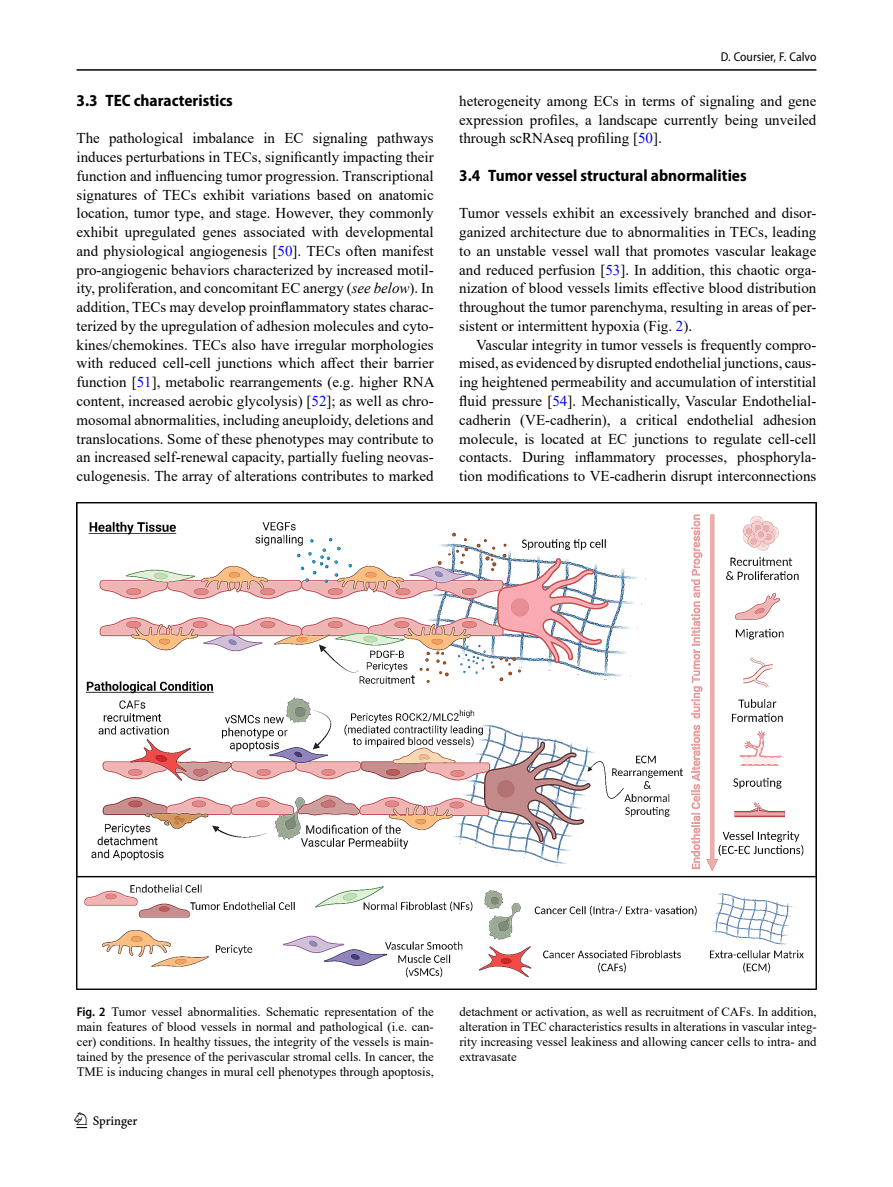
<style>
.page{position:relative;width:893px;height:1187px;background:#fff}
.page>*{position:absolute;margin:0;border:0;box-sizing:border-box;transform-origin:0 0}
.t1{font:22.5px "Springnew";color:#000}
.Head_2{font:700 semi-condensed 16.5px "Myriad Pro";color:#000}
.Body_Text{font:15px/18.8px "Times New Roman";color:#000;text-align:justify}
.Body_Text_Indent{font:15px/18.8px "Times New Roman";color:#000;text-align:justify}
.Figure_Caption{font:12.75px/15px "Times New Roman";color:#000;text-align:justify}
.t2{font:semi-condensed 12.75px "Myriad Pro";color:#000}
.s1{color:#00f}
.s2{font-style:italic}
.s3{font-family:"Myriad Pro";font-weight:600;font-stretch:semi-condensed}
</style>
<div class="page">
<hr style="left:77px;top:69px;width:739px;height:2px;background:#000">
<img style="left:77px;top:502px;width:740px;height:487px">
<p class="Head_2" style="left:77px;top:90px;width:158px">3.3 TEC characteristics</p>
<p class="Body_Text" style="left:77px;top:128px;width:359px">The pathological imbalance in EC signaling pathways induces perturbations in TECs, significantly impacting their function and influencing tumor progression. Transcriptional signatures of TECs exhibit variations based on anatomic location, tumor type, and stage. However, they commonly exhibit upregulated genes associated with developmental and physiological angiogenesis [<span class="s1">50</span>]. TECs often manifest pro-angiogenic behaviors characterized by increased motil&shy;ity, proliferation, and concomitant EC anergy (<span class="s2">see below</span>). In addition, TECs may develop proinflammatory states charac&shy;terized by the upregulation of adhesion molecules and cyto&shy;kines/chemokines. TECs also have irregular morphologies with reduced cell-cell junctions which affect their barrier function [<span class="s1">51</span>], metabolic rearrangements (e.g. higher RNA content, increased aerobic glycolysis) [<span class="s1">52</span>]; as well as chro&shy;mosomal abnormalities, including aneuploidy, deletions and translocations. Some of these phenotypes may contribute to an increased self-renewal capacity, partially fueling neovas&shy;culogenesis. The array of alterations contributes to marked</p>
<p class="t2" style="left:721px;top:49px;width:97px">D. Coursier, F. Calvo</p>
<p class="Body_Text" style="left:459px;top:91px;width:359px">heterogeneity among ECs in terms of signaling and gene expression profiles, a landscape currently being unveiled through scRNAseq profiling [<span class="s1">50</span>].</p>
<p class="Head_2" style="left:459px;top:165px;width:289px">3.4 Tumor vessel structural abnormalities</p>
<p class="Body_Text" style="left:459px;top:203px;width:359px">Tumor vessels exhibit an excessively branched and disor&shy;ganized architecture due to abnormalities in TECs, leading to an unstable vessel wall that promotes vascular leakage and reduced perfusion [<span class="s1">53</span>]. In addition, this chaotic orga&shy;nization of blood vessels limits effective blood distribution throughout the tumor parenchyma, resulting in areas of per&shy;sistent or intermittent hypoxia (Fig. <span class="s1">2</span>).</p>
<p class="Body_Text_Indent" style="left:459px;top:335px;width:359px;text-indent:17px">Vascular integrity in tumor vessels is frequently compro&shy;mised, as evidenced by disrupted endothelial junctions, caus&shy;ing heightened permeability and accumulation of interstitial fluid pressure [<span class="s1">54</span>]. Mechanistically, Vascular Endothelial&shy;cadherin (VE-cadherin), a critical endothelial adhesion molecule, is located at EC junctions to regulate cell-cell contacts. During inflammatory processes, phosphoryla&shy;tion modifications to VE-cadherin disrupt interconnections</p>
<p class="Figure_Caption" style="left:77px;top:1003px;width:359px"><span class="s3">Fig. 2</span> Tumor vessel abnormalities. Schematic representation of the main features of blood vessels in normal and pathological (i.e. can&shy;cer) conditions. In healthy tissues, the integrity of the vessels is main&shy;tained by the presence of the perivascular stromal cells. In cancer, the TME is inducing changes in mural cell phenotypes through apoptosis,</p>
<p class="Figure_Caption" style="left:459px;top:1003px;width:359px">detachment or activation, as well as recruitment of CAFs. In addition, alteration in TEC characteristics results in alterations in vascular integ&shy;rity increasing vessel leakiness and allowing cancer cells to intra- and extravasate</p>
<h1 class="t1" style="left:77px;top:1107px;width:63px">1 3</h1>
</div>
